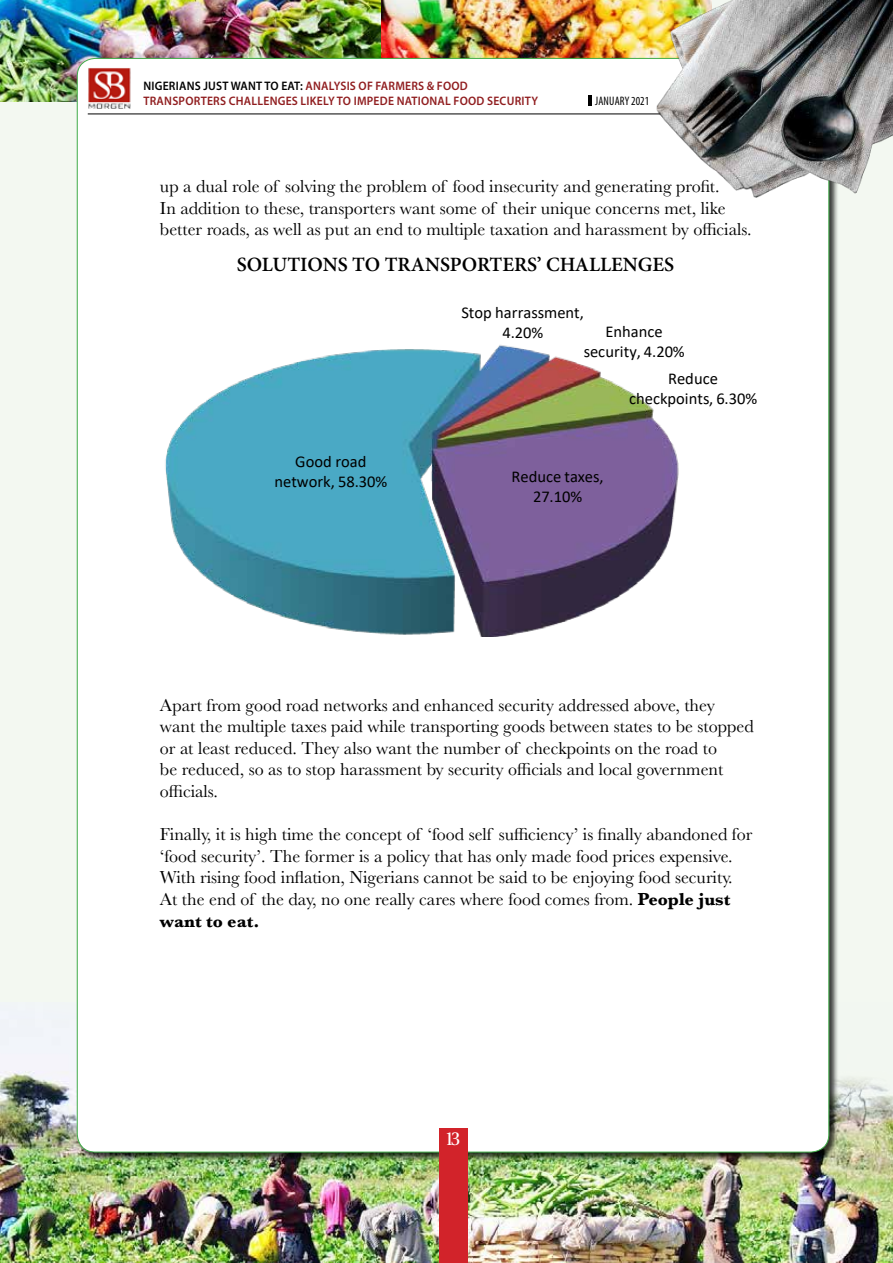
<style>
.page{position:relative;width:893px;height:1263px;background:#fff}
.page>*{position:absolute;margin:0;border:0;box-sizing:border-box;transform-origin:0 0}
.t1{font:600 20.4px "Minion Pro";color:#000}
.t2{font:18px/21.6px "Baskerville";color:#000}
.t3{font:18px "Rocky";color:#fff}
.t4{font:16.5px/20.1px "Calibri";color:#000;text-align:center}
.t5{font:600 12.3px/14.9px "Myriad Pro";letter-spacing:.02em;color:#901d1f;scale:.94 1}
.t6{font:condensed 12.3px "Myriad Pro";letter-spacing:.01em;color:#000;scale:.94 1}
.s1{color:#000}
.s2{font-weight:700}
</style>
<div class="page">
<div style="left:0;top:0;width:893px;height:1257px;background:#f3f8f1"></div>
<img style="left:0;top:1016px;width:893px;height:247px">
<img style="left:0;top:0;width:381px;height:102px">
<img style="left:381px;top:0;width:276px;height:58px">
<div style="left:76px;top:58px;width:763px;height:1104px;background:#000;opacity:.75"></div>
<div style="left:77px;top:58px;width:752px;height:1094px;background:#fff;border-radius:18px"></div>
<img style="left:88px;top:68px;width:43px;height:41px">
<div style="left:439px;top:1128px;width:28px;height:135px;background:#d2232a"></div>
<hr style="left:88px;top:114px;width:616px;height:1px;background:#000">
<img style="left:657px;top:0;width:236px;height:197px">
<svg style="left:588px;top:95px;width:3px;height:11px"></svg>
<svg style="left:165px;top:345px;width:514px;height:291px"></svg>
<p class="t5" style="left:143px;top:78px;width:421px"><span class="s1">NIGERIANS JUST WANT TO EAT:</span> ANALYSIS OF FARMERS &amp; FOOD<br>TRANSPORTERS CHALLENGES LIKELY TO IMPEDE NATIONAL FOOD SECURITY</p>
<p class="t6" style="left:595px;top:94px;width:59px">JANUARY 2021</p>
<p class="t2" style="left:160px;top:176px;width:593px">up a dual role of solving the problem of food insecurity and generating profit.<br>In addition to these, transporters want some of their unique concerns met, like better roads, as well as put an end to multiple taxation and harassment by officials.</p>
<p class="t1" style="left:237px;top:251px;width:439px">SOLUTIONS TO TRANSPORTERS’ CHALLENGES</p>
<p class="t4" style="left:461px;top:302px;width:124px">Stop harrassment,<br>4.20%</p>
<p class="t4" style="left:584px;top:321px;width:103px">Enhance security, 4.20%</p>
<p class="t4" style="left:629px;top:368px;width:130px">Reduce checkpoints, 6.30%</p>
<p class="t4" style="left:274px;top:451px;width:114px">Good road network, 58.30%</p>
<p class="t4" style="left:511px;top:466px;width:94px">Reduce taxes,<br>27.10%</p>
<p class="t2" style="left:160px;top:694px;width:595px">Apart from good road networks and enhanced security addressed above, they want the multiple taxes paid while transporting goods between states to be stopped or at least reduced. They also want the number of checkpoints on the road to<br>be reduced, so as to stop harassment by security officials and local government officials.</p>
<p class="t2" style="left:160px;top:824px;width:594px">Finally, it is high time the concept of ‘food self sufficiency’ is finally abandoned for ‘food security’. The former is a policy that has only made food prices expensive.<br>With rising food inflation, Nigerians cannot be said to be enjoying food security.<br>At the end of the day, no one really cares where food comes from. <span class="s2">People just want to eat.</span></p>
<p class="t3" style="left:446px;top:1128px;width:15px">13</p>
</div>
